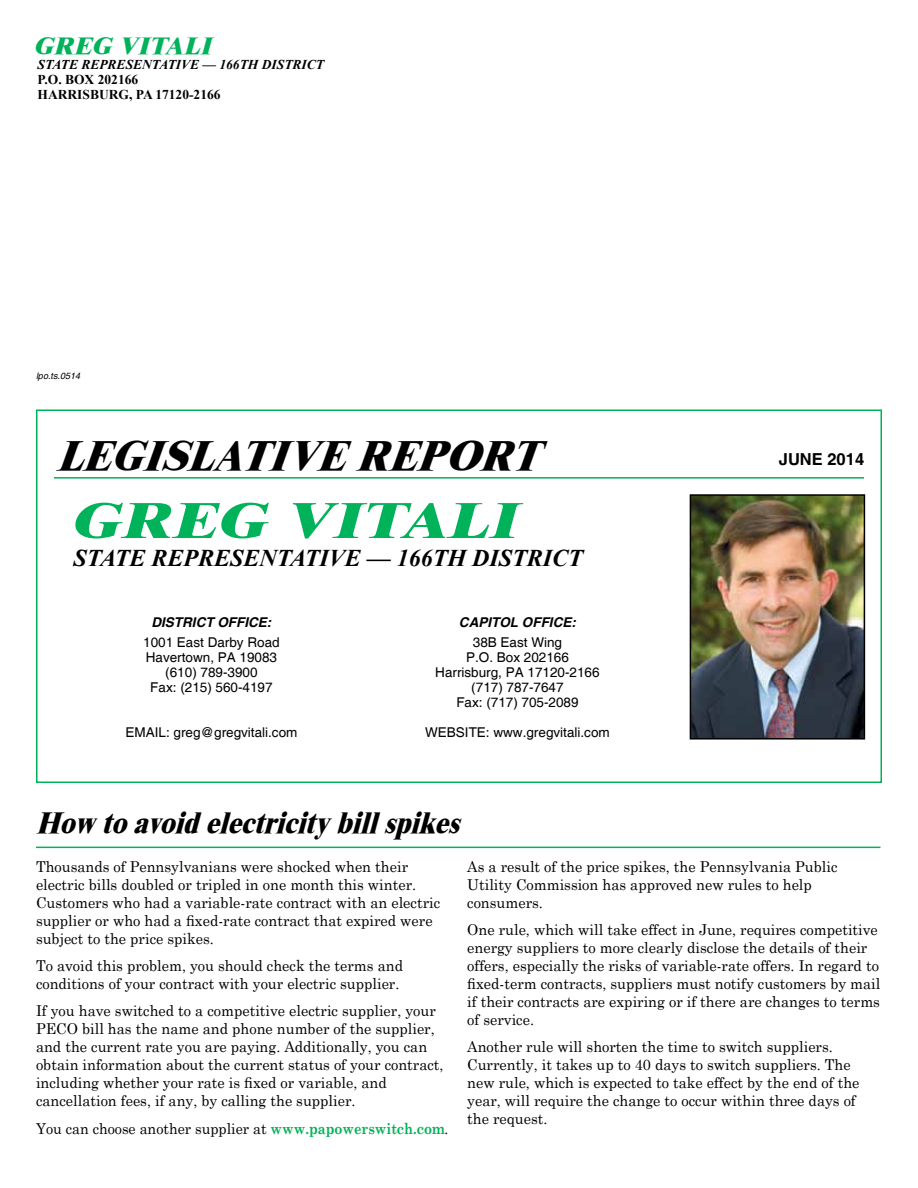
<style>
.page{position:relative;width:918px;height:1188px;background:#fff}
.page>*{position:absolute;margin:0;border:0;box-sizing:border-box;transform-origin:0 0}
.t1{font:italic 800 51px "Times New Roman";color:#00b25a;scale:1.3 1}
.t2{font:italic 800 42px "Times New Roman";color:#000}
.t3{font:italic 800 30px "Times New Roman";color:#000;scale:.94 1}
.t4{font:italic 700 24px "Times New Roman";color:#000}
.t5{font:italic 800 24px "Times New Roman";color:#00b25a;scale:1.1 1}
.t6{font:700 16.5px "Helvetica";color:#000}
.t7{font:15px/18px "Century Schoolbook";color:#000}
.t8{font:15px "Century Schoolbook";color:#000;scale:.95 1}
.t9{font:13.5px/15px "Helvetica";color:#000;text-align:center}
.t10{font:700 13.5px/15px "Times New Roman";color:#000}
.t11{font:italic 700 13.5px "Times New Roman";color:#000}
.t12{font:italic 700 13.5px "Helvetica";color:#000}
.t13{font:italic 9px "Helvetica";color:#000}
.s1{font-weight:700;font-size:15.3px;color:#00b25a}
</style>
<div class="page">
<hr style="left:36px;top:847px;width:844px;height:1px;background:#00b25a">
<div style="left:36px;top:410px;width:846px;height:373px;border:2px solid #00b25a"></div>
<hr style="left:54px;top:477px;width:810px;height:2px;background:#00b25a">
<img style="left:693px;top:497px;width:169px;height:240px">
<div style="left:690px;top:494px;width:175px;height:246px;border:2px solid #000"></div>
<h3 class="t5" style="left:33px;top:32px;width:170px">GREG VITALI</h3>
<p class="t11" style="left:38px;top:55px;width:288px">STATE REPRESENTATIVE — 166TH DISTRICT</p>
<p class="t10" style="left:38px;top:72px;width:185px">P.O. Box 202166<br>HARRISBURG, PA 17120-2166</p>
<p class="t13" style="left:36px;top:370px;width:46px">lpo.ts.0514</p>
<h2 class="t2" style="left:56px;top:431px;width:501px">LEGISLATIVEREPORT</h2>
<h1 class="t1" style="left:69px;top:490px;width:358px">GREG VITALI</h1>
<h3 class="t4" style="left:73px;top:542px;width:511px">STATE REPRESENTATIVE — 166TH DISTRICT</h3>
<p class="t12" style="left:151px;top:614px;width:122px">DISTRICT OFFICE:</p>
<p class="t12" style="left:459px;top:614px;width:119px">CAPITOL OFFICE:</p>
<p class="t9" style="left:143px;top:636px;width:138px">1001 East Darby Road</p>
<p class="t9" style="left:473px;top:636px;width:91px">38B East Wing</p>
<p class="t9" style="left:146px;top:651px;width:133px">Havertown, PA 19083</p>
<p class="t9" style="left:466px;top:651px;width:104px">P.O. Box 202166</p>
<p class="t9" style="left:165px;top:666px;width:94px">(610) 789-3900</p>
<p class="t9" style="left:435px;top:666px;width:166px">Harrisburg, PA 17120-2166</p>
<p class="t9" style="left:150px;top:681px;width:124px">Fax: (215) 560-4197</p>
<p class="t9" style="left:456px;top:681px;width:124px">(717) 787-7647<br>Fax: (717) 705-2089</p>
<p class="t9" style="left:125px;top:726px;width:174px">EMAIL: greg@gregvitali.com</p>
<p class="t9" style="left:425px;top:726px;width:186px">WEBSITE: www.gregvitali.com</p>
<p class="t6" style="left:779px;top:449px;width:87px">JUNE 2014</p>
<h3 class="t3" style="left:36px;top:805px;width:461px">How toavoidelectricitybillspikes</h3>
<p class="t7" style="left:36px;top:856px;width:406px">Thousands of Pennsylvanians were shocked when their electric bills doubled or tripled in one month this winter.<br>Customers who had a variable-rate contract with an electric supplier or who had a fixed-rate contract that expired were subject to the price spikes.</p>
<p class="t7" style="left:36px;top:955px;width:369px">To avoid this problem, you should check the terms and conditions of your contract with your electric supplier.</p>
<p class="t7" style="left:36px;top:1000px;width:409px">If you have switched to a competitive electric supplier, your PECO bill has the name and phone number of the supplier, and the current rate you are paying. Additionally, you can obtain information about the current status of your contract, including whether your rate is fixed or variable, and cancellation fees, if any, by calling the supplier.</p>
<p class="t8" style="left:36px;top:1116px;width:436px">You can choose another supplier at <span class="s1">www.papowerswitch.com</span>.</p>
<p class="t7" style="left:467px;top:856px;width:372px">As a result of the price spikes, the Pennsylvania Public<br>Utility Commission has approved new rules to help consumers.</p>
<p class="t7" style="left:467px;top:919px;width:415px">One rule, which will take effect in June, requires competitive energy suppliers to more clearly disclose the details of their offers, especially the risks of variable-rate offers. In regard to fixed-term contracts, suppliers must notify customers by mail if their contracts are expiring or if there are changes to terms of service.</p>
<p class="t7" style="left:467px;top:1036px;width:394px">Another rule will shorten the time to switch suppliers.<br>Currently, it takes up to 40 days to switch suppliers. The new rule, which is expected to take effect by the end of the year, will require the change to occur within three days of the request.</p>
</div>
